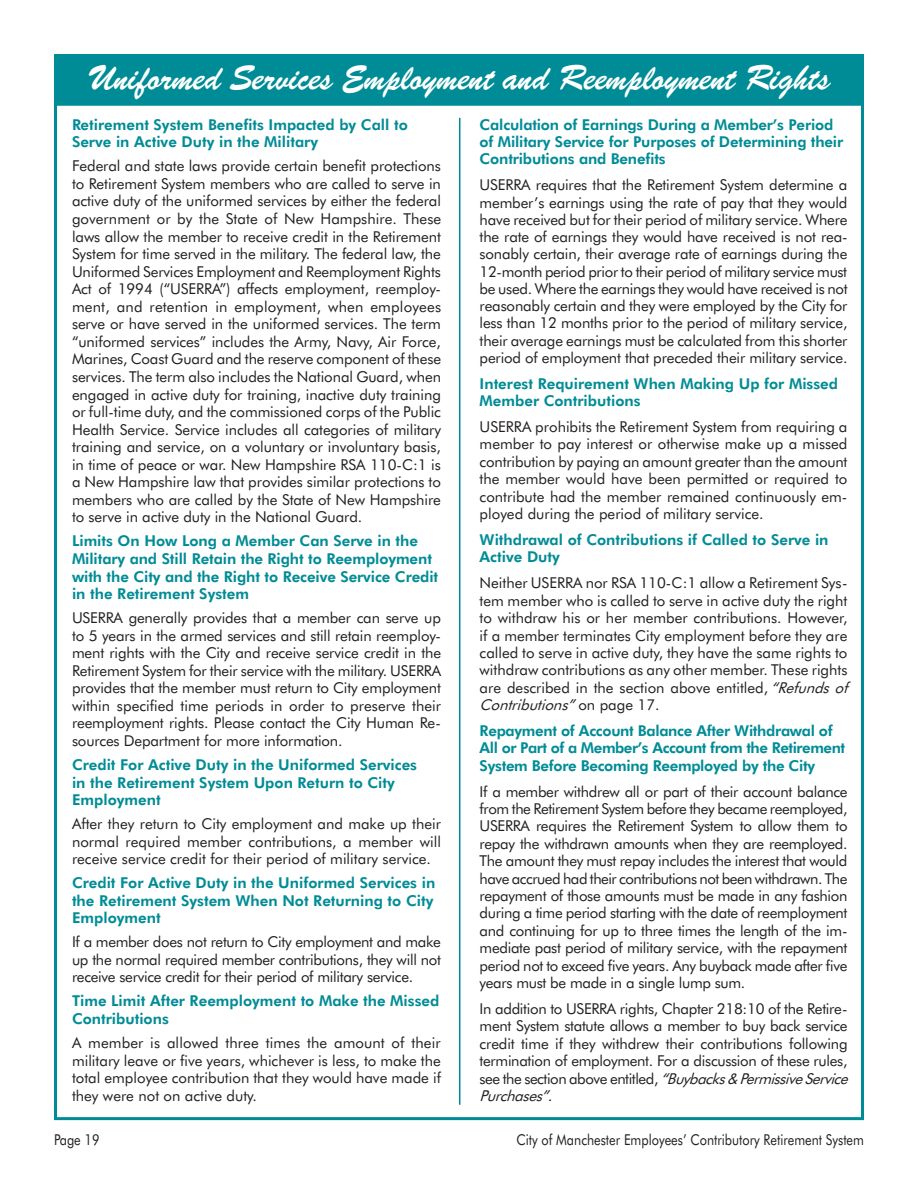
<style>
.page{position:relative;width:918px;height:1188px;background:#fff}
.page>*{position:absolute;margin:0;border:0;box-sizing:border-box;transform-origin:0 0}
.t1{font:34.5px "Brush Script BT";color:#fff}
.t2{font:15px/17.5px "Futura BT";color:#231f20;text-align:justify}
.t3{font:800 15px/17.5px "Futura BT";color:#008c96}
.t4{font:15px/17.4px "Futura BT";letter-spacing:-.02em;color:#231f20}
.t5{font:800 15px/17.2px "Futura BT";letter-spacing:-.02em;color:#008c96}
.t6{font:15px "Futura BT";color:#231f20;scale:.85 1}
.s1{font-style:italic}
</style>
<div class="page">
<div style="left:54px;top:54px;width:810px;height:52px;background:#008c96;border:3px solid #008c96"></div>
<hr style="left:459px;top:118px;width:1px;height:987px;background:#008c96">
<h1 class="t1" style="left:87px;top:58px;width:745px">Uniformed Services Employment and Reemployment Rights</h1>
<p class="t3" style="left:480px;top:116px;width:365px">Calculation of Earnings During a Member’s Period of Military Service for Purposes of Determining their<br>Contributions and Benefits</p>
<p class="t2" style="left:480px;top:176px;width:370px">USERRA requires that the Retirement System determine a member’s earnings using the rate of pay that they would have received but for their period of military service. Where the rate of earnings they would have received is not rea&shy;sonably certain, their average rate of earnings during the 12-month period prior to their period of military service must be used. Where the earnings they would have received is not reasonably certain and they were employed by the City for less than 12 months prior to the period of military service, their average earnings must be calculated from this shorter period of employment that preceded their military service.</p>
<p class="t3" style="left:480px;top:375px;width:360px">Interest Requirement When Making Up for Missed<br>Member Contributions</p>
<p class="t2" style="left:480px;top:418px;width:369px">USERRA prohibits the Retirement System from requiring a member to pay interest or otherwise make up a missed contribution by paying an amount greater than the amount the member would have been permitted or required to contribute had the member remained continuously em&shy;ployed during the period of military service.</p>
<p class="t3" style="left:480px;top:531px;width:350px">Withdrawal of Contributions if Called to Serve in<br>Active Duty</p>
<p class="t2" style="left:480px;top:574px;width:375px;text-align:left">Neither USERRA nor RSA 110-C:1 allow a Retirement Sys&shy;tem member who is called to serve in active duty the right to withdraw his or her member contributions. However, if a member terminates City employment before they are called to serve in active duty, they have the same rights to withdraw contributions as any other member. These rights are described in the section above entitled, <span class="s1">“Refundsof Contributions”</span>o n p a g e 1 7 .</p>
<p class="t5" style="left:480px;top:722px;width:367px">Repayment of Account Balance After Withdrawal of<br>All or Part of a Member’s Account from the Retirement<br>System Before Becoming Reemployed by the City</p>
<p class="t2" style="left:480px;top:782px;width:369px">If a member withdrew all or part of their account balance from the Retirement System before they became reemployed, USERRA requires the Retirement System to allow them to repay the withdrawn amounts when they are reemployed.<br>The amount they must repay includes the interest that would have accrued had their contributions not been withdrawn. The repayment of those amounts must be made in any fashion during a time period starting with the date of reemployment and continuing for up to three times the length of the im&shy;mediate past period of military service, with the repayment period not to exceed five years. Any buyback made after five years must be made in a single lump sum.</p>
<p class="t4" style="left:480px;top:1000px;width:375px">In addition to USERRA rights, Chapter 218:10 of the Retire&shy;ment System statute allows a member to buy back service credit time if they withdrew their contributions following termination of employment. For a discussion of these rules, s e e t h e s e c t i o n a b o v e e n t i t l e d , <span class="s1">“Buybacks&amp;PermissiveService Purchases”.</span></p>
<p class="t6" style="left:54px;top:1131px;width:55px">Page 19</p>
<p class="t6" style="left:517px;top:1131px;width:410px">City of Manchester Employees’ Contributory Retirement System</p>
<p class="t3" style="left:72px;top:116px;width:337px">Retirement System Benefits Impacted by Call to<br>Serve in Active Duty in the Military</p>
<p class="t2" style="left:72px;top:157px;width:371px">Federal and state laws provide certain benefit protections to Retirement System members who are called to serve in active duty of the uniformed services by either the federal government or by the State of New Hampshire. These laws allow the member to receive credit in the Retirement System for time served in the military. The federal law, the Uniformed Services Employment and Reemployment Rights Act of 1994 (“USERRA”) affects employment, reemploy&shy;ment, and retention in employment, when employees serve or have served in the uniformed services. The term “uniformed services” includes the Army, Navy, Air Force, Marines, Coast Guard and the reserve component of these services. The term also includes the National Guard, when engaged in active duty for training, inactive duty training or full-time duty, and the commissioned corps of the Public Health Service. Service includes all categories of military training and service, on a voluntary or involuntary basis, in time of peace or war. New Hampshire RSA 110-C:1 is a New Hampshire law that provides similar protections to members who are called by the State of New Hampshire to serve in active duty in the National Guard.</p>
<p class="t3" style="left:72px;top:532px;width:368px">Limits On How Long a Member Can Serve in the Military and Still Retain the Right to Reemployment with the City and the Right to Receive Service Credit in the Retirement System</p>
<p class="t2" style="left:72px;top:609px;width:371px">USERRA generally provides that a member can serve up to 5 years in the armed services and still retain reemploy&shy;ment rights with the City and receive service credit in the Retirement System for their service with the military. USERRA provides that the member must return to City employment within specified time periods in order to preserve their reemployment rights. Please contact the City Human Re&shy;sources Department for more information.</p>
<p class="t3" style="left:72px;top:756px;width:347px">Credit For Active Duty in the Uniformed Services in the Retirement System Upon Return to City<br>Employment</p>
<p class="t2" style="left:72px;top:815px;width:371px">After they return to City employment and make up their normal required member contributions, a member will receive service credit for their period of military service.</p>
<p class="t3" style="left:72px;top:874px;width:365px">Credit For Active Duty in the Uniformed Services in the Retirement System When Not Returning to City<br>Employment</p>
<p class="t2" style="left:72px;top:933px;width:371px">If a member does not return to City employment and make up the normal required member contributions, they will not receive service credit for their period of military service.</p>
<p class="t3" style="left:72px;top:992px;width:369px">Time Limit After Reemployment to Make the Missed<br>Contributions</p>
<p class="t2" style="left:72px;top:1034px;width:371px">A member is allowed three times the amount of their military leave or five years, whichever is less, to make the total employee contribution that they would have made if they were not on active duty.</p>
</div>
